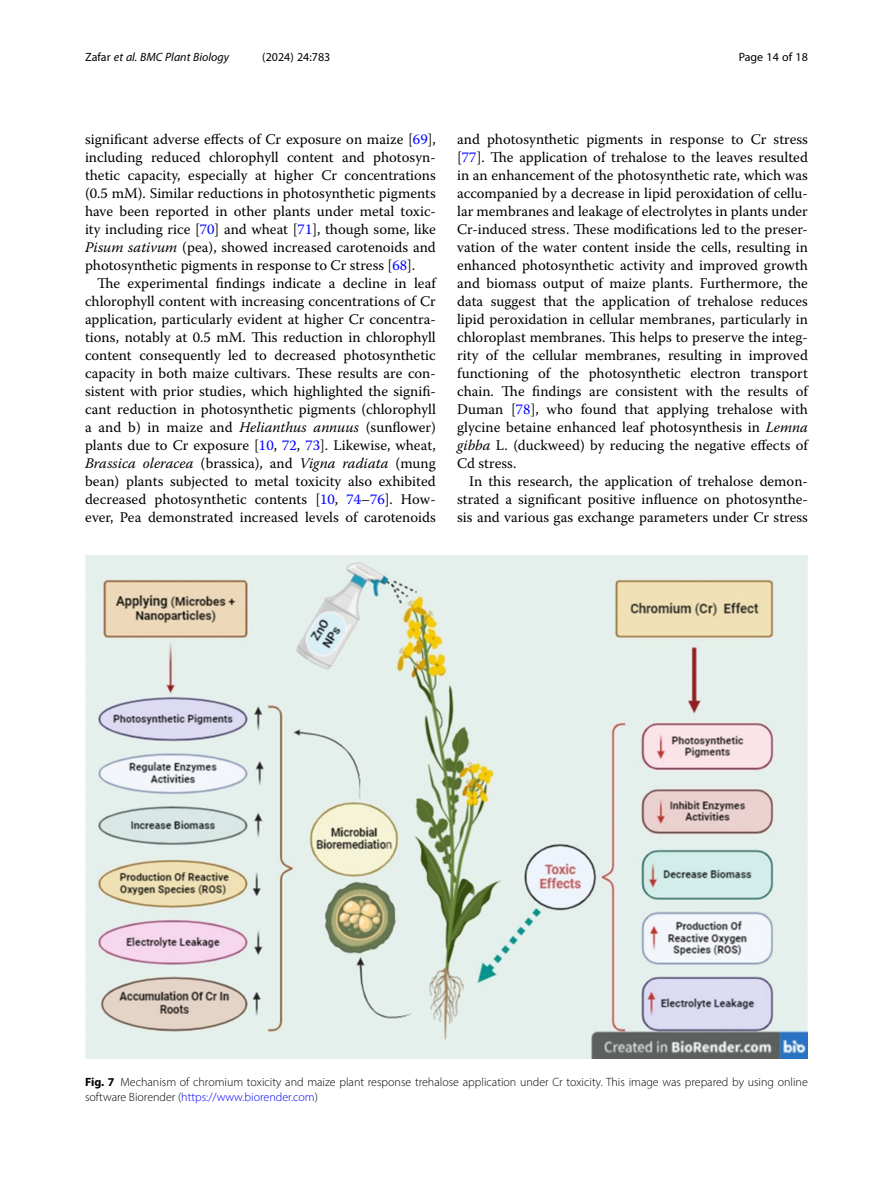
<style>
.page{position:relative;width:893px;height:1191px;background:#fff}
.page>*{position:absolute;margin:0;border:0;box-sizing:border-box;transform-origin:0 0}
.Body_Text_Indent{font:14.7px/18px "Warnock Pro";color:#000;text-align:justify}
.Figure_Caption{font:300 12px/15px "Myriad Pro";color:#000}
.t1{font:italic 12px "Myriad Pro";color:#000}
.t2{font:12px "Myriad Pro";color:#000}
.s1{font-style:normal}
.s2{color:#00f}
.s3{font-style:italic}
.s4{font-weight:700}
</style>
<div class="page">
<img style="left:85px;top:555px;width:723px;height:504px">
<p class="t1" style="left:85px;top:50px;width:146px"><span class="s1">Zafar</span> et al. BMC Plant Biology</p>
<p class="t2" style="left:262px;top:50px;width:70px">(2024) 24:783</p>
<p class="t2" style="left:739px;top:50px;width:71px">Page 14 of 18</p>
<p class="Body_Text_Indent" style="left:85px;top:130px;width:352px">significant adverse effects of Cr exposure on maize [<span class="s2">69</span>], including reduced chlorophyll content and photosyn&shy;thetic capacity, especially at higher Cr concentrations (0.5 mM). Similar reductions in photosynthetic pigments have been reported in other plants under metal toxic&shy;ity including rice [<span class="s2">70</span>] and wheat [<span class="s2">71</span>], though some, like <span class="s3">Pisum sativum</span> (pea), showed increased carotenoids and photosynthetic pigments in response to Cr stress [<span class="s2">68</span>].</p>
<p class="Body_Text_Indent" style="left:85px;top:274px;width:352px;text-indent:12px">The experimental findings indicate a decline in leaf chlorophyll content with increasing concentrations of Cr application, particularly evident at higher Cr concentra&shy;tions, notably at 0.5 mM. This reduction in chlorophyll content consequently led to decreased photosynthetic capacity in both maize cultivars. These results are con&shy;sistent with prior studies, which highlighted the signifi&shy;cant reduction in photosynthetic pigments (chlorophyll a and b) in maize and <span class="s3">Helianthus annuus</span> (sunflower) plants due to Cr exposure [<span class="s2">10</span>, <span class="s2">72</span>, <span class="s2">73</span>]. Likewise, wheat, <span class="s3">Brassica oleracea</span> (brassica), and <span class="s3">Vigna radiata</span> (mung bean) plants subjected to metal toxicity also exhibited decreased photosynthetic contents [<span class="s2">10</span>, <span class="s2">74</span>–<span class="s2">76</span>]. How&shy;ever, Pea demonstrated increased levels of carotenoids</p>
<p class="Body_Text_Indent" style="left:457px;top:130px;width:352px">and photosynthetic pigments in response to Cr stress [<span class="s2">77</span>]. The application of trehalose to the leaves resulted in an enhancement of the photosynthetic rate, which was accompanied by a decrease in lipid peroxidation of cellu&shy;lar membranes and leakage of electrolytes in plants under Cr-induced stress. These modifications led to the preser&shy;vation of the water content inside the cells, resulting in enhanced photosynthetic activity and improved growth and biomass output of maize plants. Furthermore, the data suggest that the application of trehalose reduces lipid peroxidation in cellular membranes, particularly in chloroplast membranes. This helps to preserve the integ&shy;rity of the cellular membranes, resulting in improved functioning of the photosynthetic electron transport chain. The findings are consistent with the results of Duman [<span class="s2">78</span>], who found that applying trehalose with glycine betaine enhanced leaf photosynthesis in <span class="s3">Lemna gibba</span> L. (duckweed) by reducing the negative effects of Cd stress.</p>
<p class="Body_Text_Indent" style="left:457px;top:472px;width:352px;text-indent:12px">In this research, the application of trehalose demon&shy;strated a significant positive influence on photosynthe&shy;sis and various gas exchange parameters under Cr stress</p>
<p class="Figure_Caption" style="left:85px;top:1074px;width:724px"><span class="s4">Fig. 7</span> Mechanism of chromium toxicity and maize plant response trehalose application under Cr toxicity. This image was prepared by using online software Biorender (<span class="s2">https://www.biorender.com</span>)</p>
</div>
